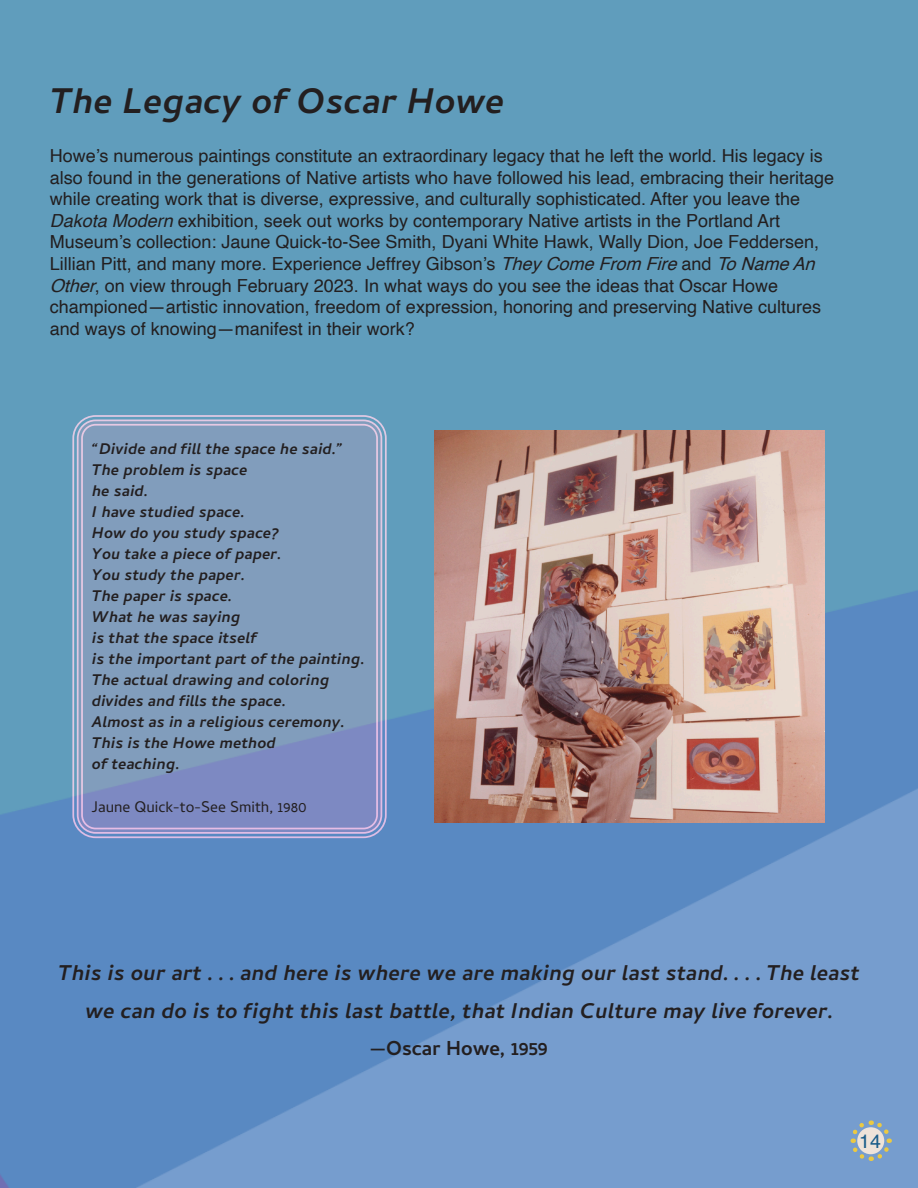
<style>
.page{position:relative;width:918px;height:1188px;background:#fff}
.page>*{position:absolute;margin:0;border:0;box-sizing:border-box;transform-origin:0 0}
.t1{font:italic 700 45px "Cambay Devanagari";color:#231f20}
.t2{font:italic 700 27px/37.5px "Cambay Devanagari";color:#231f20;text-align:center}
.t3{font:700 25.5px "Cambay Devanagari";color:#231f20}
.t4{font:italic 700 19.5px "Cambay Devanagari";color:#231f20}
.t5{font:19.5px "Cambay Devanagari";color:#231f20}
.t6{font:19.5px "Helvetica";color:#195c89}
.t7{font:18px/21.6px "Helvetica";color:#231f20}
.s1{font-style:italic}
</style>
<div class="page">
<img style="left:0;top:0;width:918px;height:1188px">
<div style="left:78px;top:420px;width:303px;height:413px;background:linear-gradient(to bottom,#83a2bb,#7f91c0);border-radius:18px"></div>
<div style="left:72px;top:415px;width:315px;height:423px;border:2px solid #cb7092;border-radius:22px"></div>
<div style="left:77px;top:420px;width:305px;height:414px;border:2px solid #cb7092;border-radius:18px"></div>
<div style="left:81px;top:424px;width:297px;height:405px;border:2px solid #cb7092;border-radius:14px"></div>
<svg style="left:848px;top:1118px;width:46px;height:46px;background:#a1b4c3"></svg>
<img style="left:434px;top:431px;width:390px;height:392px">
<p class="t1" style="left:50px;top:72px;width:456px">The Legacy of Oscar Howe</p>
<p class="t7" style="left:50px;top:145px;width:786px">Howe’s numerous paintings constitute an extraordinary legacy that he left the world. His legacy is also found in the generations of Native artists who have followed his lead, embracing their heritage while creating work that is diverse, expressive, and culturally sophisticated. After you leave the</p>
<p class="t7" style="left:50px;top:210px;width:732px"><span class="s1">Dakota Modern</span> exhibition, seek out works by contemporary Native artists in the Portland Art</p>
<p class="t7" style="left:50px;top:232px;width:771px">Museum’s collection: Jaune Quick-to-See Smith, Dyani White Hawk, Wally Dion, Joe Feddersen,</p>
<p class="t7" style="left:50px;top:253px;width:774px">Lillian Pitt, and many more. Experience Jeffrey Gibson’s <span class="s1">TheyComeFrom Fire</span>and <span class="s1">ToNameAn</span></p>
<p class="t7" style="left:50px;top:275px;width:730px"><span class="s1">Other</span>, on view through February 2023. In what ways do you see the ideas that Oscar Howe</p>
<p class="t7" style="left:50px;top:297px;width:773px">championed—artistic innovation, freedom of expression, honoring and preserving Native cultures and ways of knowing—manifest in their work?</p>
<p class="t4" style="left:92px;top:436px;width:252px">“Divide and fill the space he said.”</p>
<p class="t4" style="left:92px;top:457px;width:157px">The problem is space</p>
<p class="t4" style="left:92px;top:478px;width:57px">he said.</p>
<p class="t4" style="left:92px;top:499px;width:154px">I have studied space.</p>
<p class="t4" style="left:92px;top:520px;width:189px">How do you study space?</p>
<p class="t4" style="left:92px;top:541px;width:190px">You take a piece of paper.</p>
<p class="t4" style="left:92px;top:562px;width:154px">You study the paper.</p>
<p class="t4" style="left:92px;top:583px;width:141px">The paper is space.</p>
<p class="t4" style="left:92px;top:604px;width:150px">What he was saying</p>
<p class="t4" style="left:92px;top:625px;width:166px">is that the space itself</p>
<p class="t4" style="left:92px;top:646px;width:274px">is the important part of the painting.</p>
<p class="t4" style="left:92px;top:667px;width:239px">The actual drawing and coloring</p>
<p class="t4" style="left:92px;top:688px;width:195px">divides and fills the space.</p>
<p class="t4" style="left:92px;top:709px;width:254px">Almost as in a religious ceremony.</p>
<p class="t4" style="left:92px;top:730px;width:185px">This is the Howe method</p>
<p class="t4" style="left:92px;top:751px;width:89px">of teaching.</p>
<p class="t5" style="left:92px;top:797px;width:216px">Jaune Quick-to-See Smith, 1980</p>
<p class="t2" style="left:58px;top:952px;width:803px">This is our art . . . and here is where we are making our last stand. . . . The least we can do is to fight this last battle, that Indian Culture may live forever.</p>
<p class="t3" style="left:370px;top:1032px;width:179px">—Oscar Howe, 1959</p>
<p class="t6" style="left:859px;top:1126px;width:23px">14</p>
</div>
